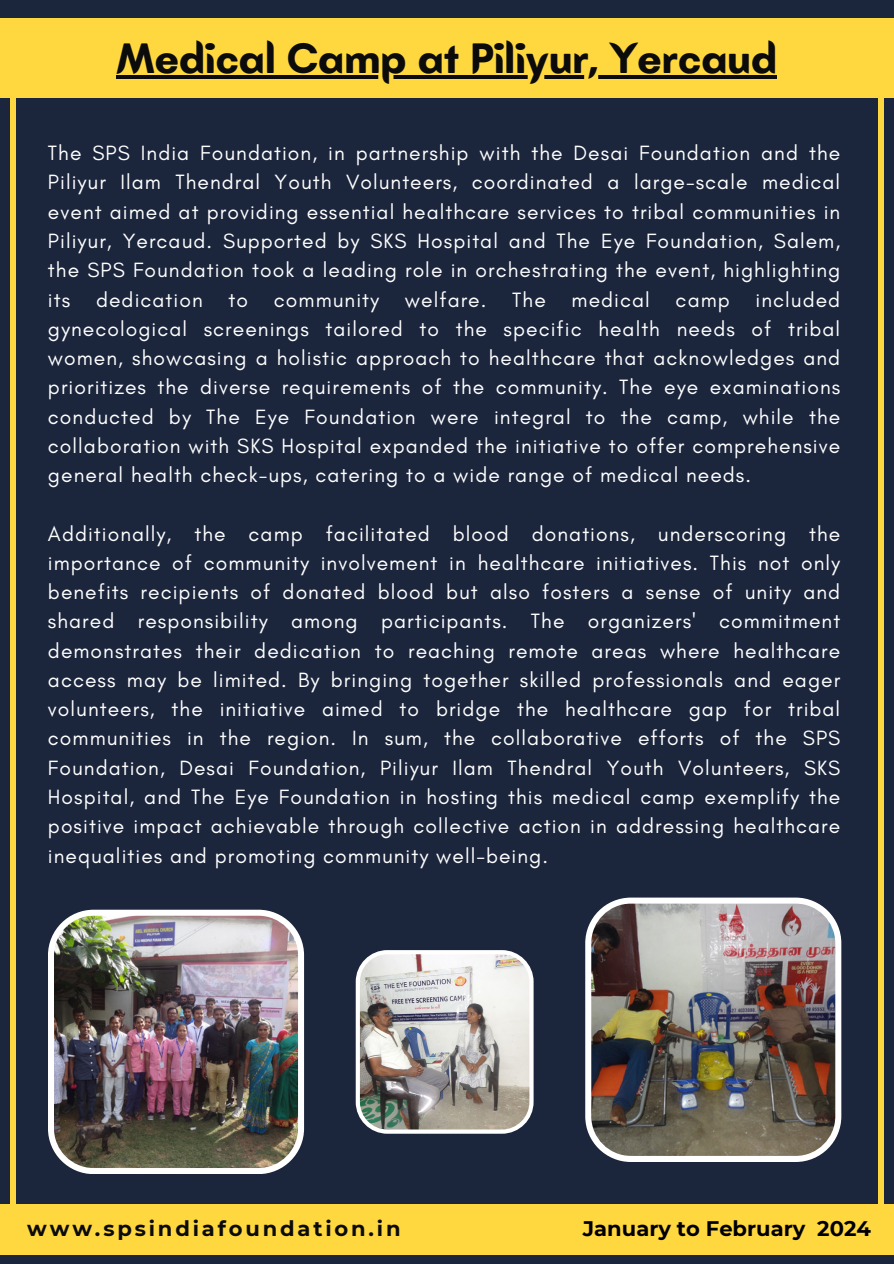
<style>
.page{position:relative;width:894px;height:1264px;background:#fff}
.page>*{position:absolute;margin:0;border:0;box-sizing:border-box;transform-origin:0 0}
.t1{font:700 43.5px "Batangas";color:#0b0b0b}
.t2{font:21px/29.2px "Glacial Indifference";letter-spacing:.05em;color:#fff;text-align:justify}
.t3{font:700 21px "Montserrat";letter-spacing:.135em;color:#0b0b0b}
.t4{font:700 21px "Montserrat";color:#000}
</style>
<div class="page">
<div style="left:0;top:0;width:893px;height:1263px;background:#1b253c"></div>
<div style="left:0;top:1204px;width:893px;height:50px;background:#ffd840"></div>
<div style="left:10px;top:43px;width:6px;height:1161px;background:#ffd840"></div>
<div style="left:877px;top:43px;width:6px;height:1161px;background:#ffd840"></div>
<div style="left:0;top:18px;width:893px;height:80px;background:#ffd840"></div>
<img style="left:48px;top:909px;width:256px;height:265px">
<img style="left:585px;top:897px;width:256px;height:264px">
<img style="left:355px;top:950px;width:178px;height:183px">
<hr style="left:116px;top:75px;width:661px;height:3px;background:#0b0b0b">
<h2 class="t1" style="left:116px;top:32px;width:662px">Medical Camp at Piliyur, Yercaud</h2>
<h1 class="t2" style="left:48px;top:138px;width:793px">The SPS India Foundation, in partnership with the Desai Foundation and the Piliyur Ilam Thendral Youth Volunteers, coordinated a large-scale medical event aimed at providing essential healthcare services to tribal communities in Piliyur, Yercaud. Supported by SKS Hospital and The Eye Foundation, Salem, the SPS Foundation took a leading role in orchestrating the event, highlighting its dedication to community welfare. The medical camp included gynecological screenings tailored to the specific health needs of tribal women, showcasing a holistic approach to healthcare that acknowledges and prioritizes the diverse requirements of the community. The eye examinations conducted by The Eye Foundation were integral to the camp, while the collaboration with SKS Hospital expanded the initiative to offer comprehensive general health check-ups, catering to a wide range of medical needs.</h1>
<p class="t2" style="left:48px;top:518px;width:793px">Additionally, the camp facilitated blood donations, underscoring the importance of community involvement in healthcare initiatives. This not only benefits recipients of donated blood but also fosters a sense of unity and shared responsibility among participants. The organizers' commitment demonstrates their dedication to reaching remote areas where healthcare access may be limited. By bringing together skilled professionals and eager volunteers, the initiative aimed to bridge the healthcare gap for tribal communities in the region. In sum, the collaborative efforts of the SPS Foundation, Desai Foundation, Piliyur Ilam Thendral Youth Volunteers, SKS Hospital, and The Eye Foundation in hosting this medical camp exemplify the positive impact achievable through collective action in addressing healthcare inequalities and promoting community well-being.</p>
<p class="t3" style="left:27px;top:1215px;width:375px">www.spsindiafoundation.in</p>
<h2 class="t4" style="left:582px;top:1215px;width:289px">January to February 2024</h2>
</div>
